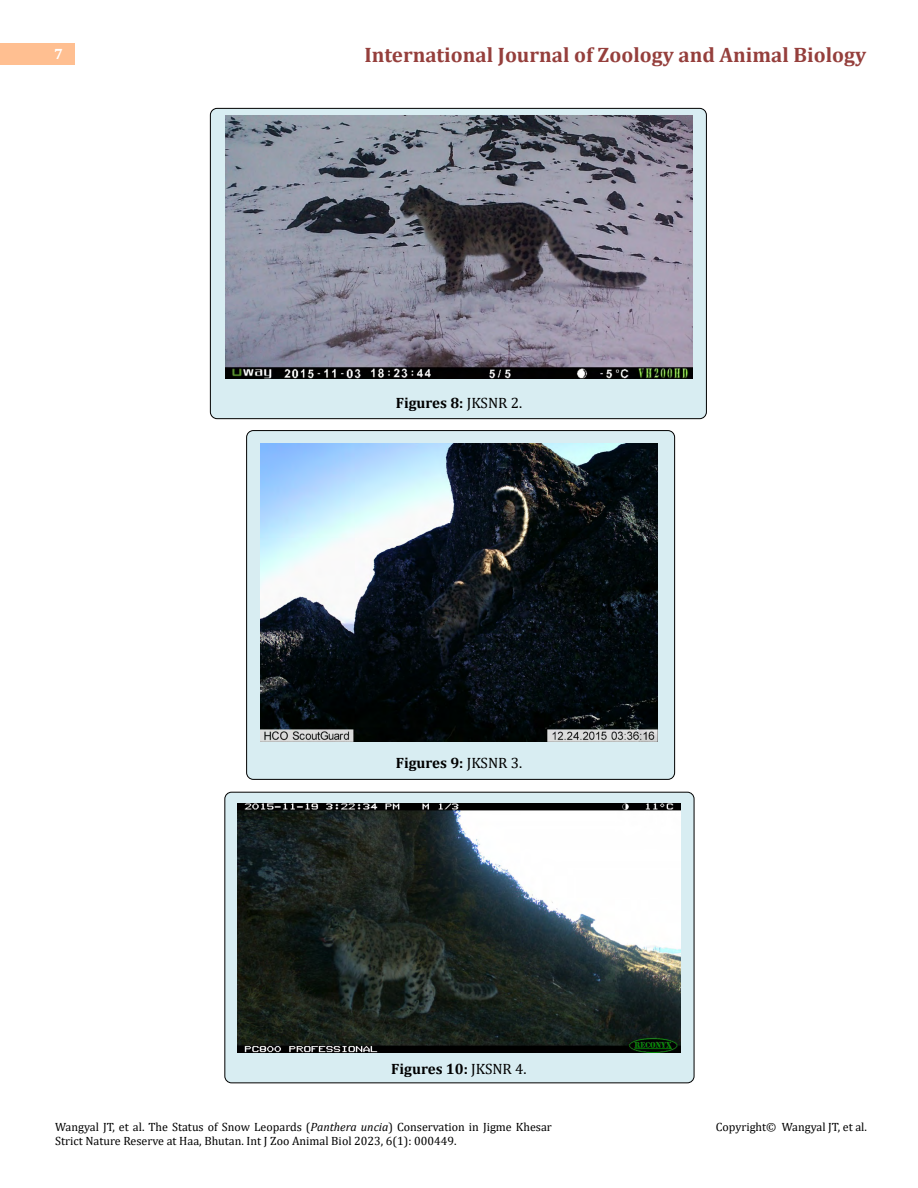
<style>
.page{position:relative;width:918px;height:1188px;background:#fff}
.page>*{position:absolute;margin:0;border:0;box-sizing:border-box;transform-origin:0 0}
.t1{font:700 21px "Cambria";color:#953f3c}
.t2{font:700 15px "Cambria";color:#000}
.t3{font:700 15px "Cambria";color:#fff}
.t4{font:12px/14.4px "Cambria";color:#000}
.s1{font-weight:400}
.s2{font-style:italic}
</style>
<div class="page">
<div style="left:0;top:43px;width:75px;height:21px;background:#ffbf91"></div>
<div style="left:225px;top:792px;width:469px;height:291px;background:#d8edf2;border-radius:7px"></div>
<div style="left:224px;top:792px;width:470px;height:291px;border:1px solid #000;border-radius:7px"></div>
<div style="left:247px;top:431px;width:428px;height:348px;background:#d8edf2;border-radius:7px"></div>
<div style="left:246px;top:430px;width:429px;height:350px;border:1px solid #000;border-radius:7px"></div>
<div style="left:210px;top:108px;width:496px;height:311px;background:#d8edf2;border-radius:7px"></div>
<div style="left:210px;top:108px;width:497px;height:311px;border:1px solid #000;border-radius:7px"></div>
<img style="left:225px;top:115px;width:468px;height:263px">
<img style="left:261px;top:444px;width:396px;height:297px">
<img style="left:238px;top:804px;width:442px;height:249px">
<p class="t3" style="left:54px;top:44px;width:10px">7</p>
<h1 class="t1" style="left:364px;top:40px;width:503px">International Journal of Zoology and Animal Biology</h1>
<p class="t2" style="left:396px;top:392px;width:128px">Figures 8: <span class="s1">JKSNR 2.</span></p>
<p class="t2" style="left:396px;top:752px;width:128px">Figures 9: <span class="s1">JKSNR 3.</span></p>
<p class="t2" style="left:391px;top:1058px;width:137px">Figures 10: <span class="s1">JKSNR 4.</span></p>
<p class="t4" style="left:55px;top:1120px;width:498px">Wangyal JT, et al. The Status of Snow Leopards (<span class="s2">Panthera uncia</span>) Conservation in Jigme Khesar<br>Strict Nature Reserve at Haa, Bhutan. Int J Zoo Animal Biol 2023, 6(1): 000449.</p>
<p class="t4" style="left:716px;top:1120px;width:153px">Copyright© Wangyal JT, et al.</p>
</div>
